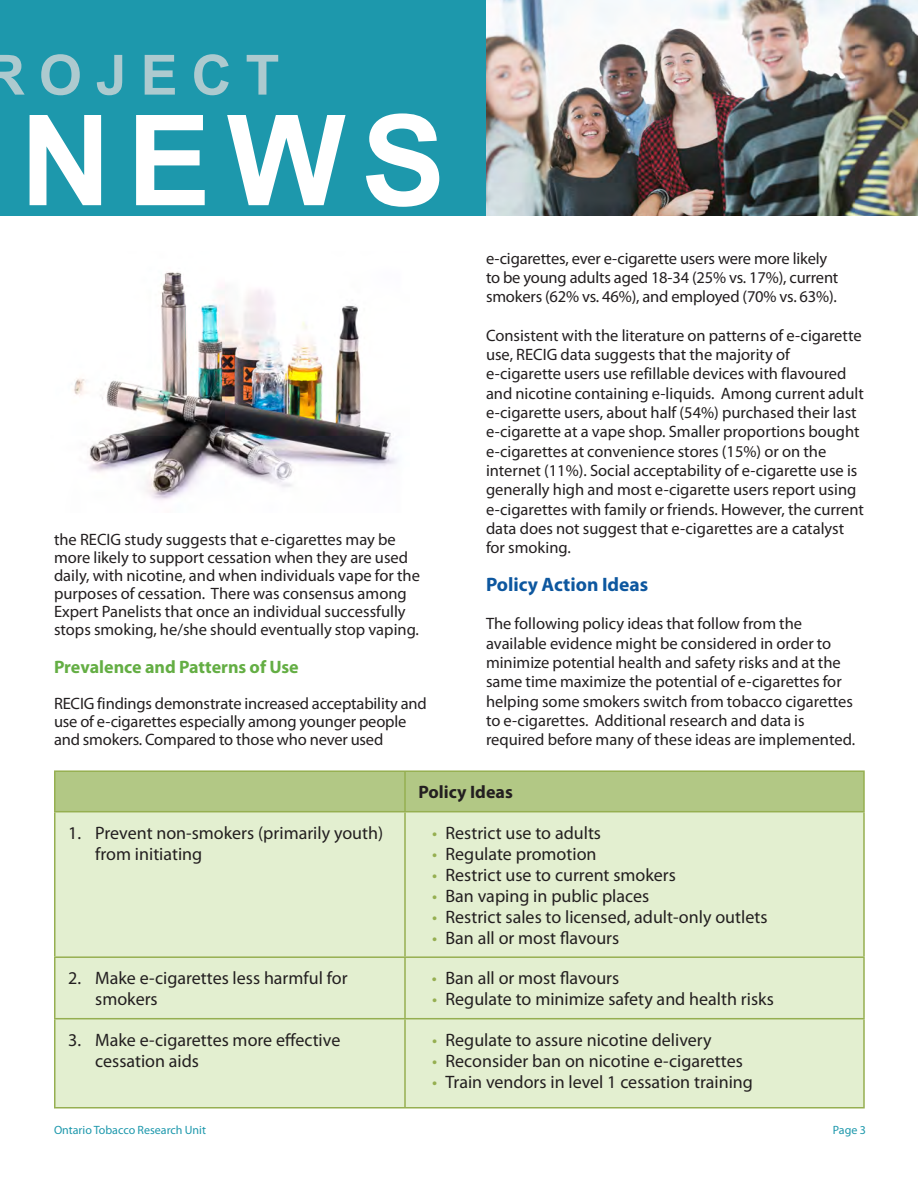
<style>
.page{position:relative;width:918px;height:1188px;background:#fff}
.page>*{position:absolute;margin:0;border:0;box-sizing:border-box;transform-origin:0 0}
.t1{font:126px "Arial Bold MT SC800";color:#fff}
.t2{font:55.5px "Arial Bold MT SC800";letter-spacing:.25em;color:#adcacf}
.t3{font:700 19.5px "Myriad Pro";color:#0d579f}
.t4{font:18px/21px "Myriad Pro";color:#231f20}
.t5{font:700 18px "Myriad Pro";color:#64ae44}
.t6{font:700 18px "Myriad Pro";color:#231f20}
.t7{font:16.5px/19.4px "Myriad Pro";color:#231f20}
.t8{font:12px "Myriad Pro";color:#1d98ac}
.s1{color:#96af51}
</style>
<div class="page">
<div style="left:0;top:0;width:918px;height:216px;background:#1d98ac"></div>
<img style="left:486px;top:0;width:432px;height:216px">
<img style="left:74px;top:272px;width:323px;height:229px">
<div style="left:56px;top:772px;width:807px;height:39px;background:#b2c885"></div>
<div style="left:56px;top:812px;width:807px;height:295px;background:#e3efd0"></div>
<hr style="left:54px;top:770px;width:351px;height:2px;background:#96af51">
<hr style="left:54px;top:772px;width:2px;height:39px;background:#96af51">
<hr style="left:405px;top:770px;width:460px;height:2px;background:#96af51">
<hr style="left:404px;top:772px;width:2px;height:39px;background:#96af51">
<hr style="left:863px;top:772px;width:2px;height:39px;background:#96af51">
<hr style="left:54px;top:811px;width:351px;height:1px;background:#96af51">
<hr style="left:54px;top:812px;width:2px;height:144px;background:#96af51">
<hr style="left:405px;top:811px;width:460px;height:1px;background:#96af51">
<hr style="left:404px;top:812px;width:2px;height:144px;background:#96af51">
<hr style="left:863px;top:812px;width:2px;height:144px;background:#96af51">
<hr style="left:54px;top:956px;width:351px;height:2px;background:#96af51">
<hr style="left:54px;top:958px;width:2px;height:60px;background:#96af51">
<hr style="left:405px;top:956px;width:460px;height:2px;background:#96af51">
<hr style="left:404px;top:958px;width:2px;height:60px;background:#96af51">
<hr style="left:863px;top:958px;width:2px;height:60px;background:#96af51">
<hr style="left:54px;top:1018px;width:351px;height:1px;background:#96af51">
<hr style="left:54px;top:1019px;width:2px;height:88px;background:#96af51">
<hr style="left:405px;top:1018px;width:460px;height:1px;background:#96af51">
<hr style="left:404px;top:1019px;width:2px;height:88px;background:#96af51">
<hr style="left:863px;top:1019px;width:2px;height:88px;background:#96af51">
<hr style="left:54px;top:1107px;width:351px;height:1px;background:#96af51">
<hr style="left:405px;top:1107px;width:460px;height:1px;background:#96af51">
<h2 class="t2" style="left:-15px;top:38px;width:296px">ROJECT</h2>
<p class="t1" style="left:20px;top:77px;width:427px">NEWS</p>
<p class="t7" style="left:486px;top:248px;width:354px">e-cigarettes, ever e-cigarette users were more likely to be young adults aged 18-34 (25% vs. 17%), current smokers (62% vs. 46%), and employed (70% vs. 63%).</p>
<p class="t7" style="left:486px;top:325px;width:380px">Consistent with the literature on patterns of e-cigarette use, RECIG data suggests that the majority of e-cigarette users use refillable devices with flavoured and nicotine containing e-liquids. Among current adult e-cigarette users, about half (54%) purchased their last e-cigarette at a vape shop. Smaller proportions bought e-cigarettes at convenience stores (15%) or on the internet (11%). Social acceptability of e-cigarette use is generally high and most e-cigarette users report using e-cigarettes with family or friends. However, the current data does not suggest that e-cigarettes are a catalyst for smoking.</p>
<p class="t3" style="left:486px;top:571px;width:164px">Policy Action Ideas</p>
<p class="t7" style="left:486px;top:614px;width:371px">The following policy ideas that follow from the available evidence might be considered in order to minimize potential health and safety risks and at the same time maximize the potential of e-cigarettes for helping some smokers switch from tobacco cigarettes to e-cigarettes. Additional research and data is required before many of these ideas are implemented.</p>
<p class="t6" style="left:418px;top:780px;width:96px">Policy Ideas</p>
<p class="t7" style="left:54px;top:530px;width:368px;line-height:18.1px">the RECIG study suggests that e-cigarettes may be more likely to support cessation when they are used daily, with nicotine, and when individuals vape for the purposes of cessation. There was consensus among Expert Panelists that once an individual successfully stops smoking, he/she should eventually stop vaping.</p>
<p class="t5" style="left:54px;top:655px;width:246px">Prevalence and Patterns of Use</p>
<p class="t7" style="left:54px;top:694px;width:374px;line-height:18.1px">RECIG findings demonstrate increased acceptability and use of e-cigarettes especially among younger people and smokers. Compared to those who never used</p>
<p class="t4" style="left:95px;top:822px;width:289px;text-indent:-27px">1. Prevent non-smokers (primarily youth) from initiating</p>
<p class="t4" style="left:432px;top:822px;width:171px"><span class="s1">•</span> Restrict use to adults</p>
<p class="t4" style="left:432px;top:843px;width:166px"><span class="s1">•</span> Regulate promotion</p>
<p class="t4" style="left:432px;top:864px;width:245px"><span class="s1">•</span> Restrict use to current smokers</p>
<p class="t4" style="left:432px;top:885px;width:219px"><span class="s1">•</span> Ban vaping in public places</p>
<p class="t4" style="left:432px;top:906px;width:337px"><span class="s1">•</span> Restrict sales to licensed, adult-only outlets</p>
<p class="t4" style="left:432px;top:927px;width:189px"><span class="s1">•</span> Ban all or most flavours</p>
<p class="t4" style="left:95px;top:967px;width:254px;text-indent:-27px">2. Make e-cigarettes less harmful for smokers</p>
<p class="t4" style="left:432px;top:967px;width:189px"><span class="s1">•</span> Ban all or most flavours</p>
<p class="t4" style="left:432px;top:988px;width:343px"><span class="s1">•</span> Regulate to minimize safety and health risks</p>
<p class="t4" style="left:95px;top:1029px;width:247px;text-indent:-27px">3. Make e-cigarettes more effective cessation aids</p>
<p class="t4" style="left:432px;top:1029px;width:281px"><span class="s1">•</span> Regulate to assure nicotine delivery</p>
<p class="t4" style="left:432px;top:1050px;width:312px"><span class="s1">•</span> Reconsider ban on nicotine e-cigarettes</p>
<p class="t4" style="left:432px;top:1071px;width:322px"><span class="s1">•</span> Train vendors in level 1 cessation training</p>
<p class="t8" style="left:54px;top:1123px;width:154px">Ontario Tobacco Research Unit</p>
<p class="t8" style="left:833px;top:1123px;width:35px">Page 3</p>
</div>
